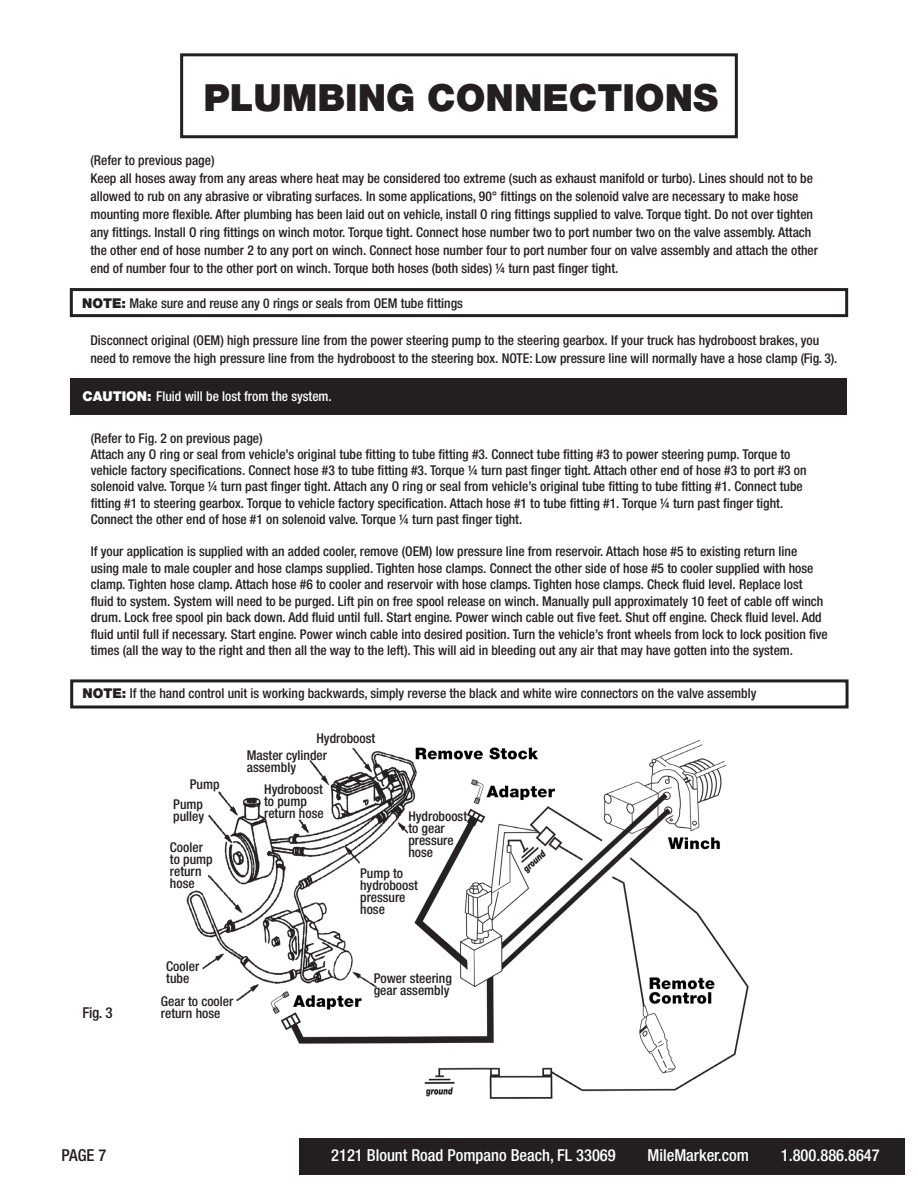
<style>
.page{position:relative;width:918px;height:1188px;background:#fff}
.page>*{position:absolute;margin:0;border:0;box-sizing:border-box;transform-origin:0 0}
.t1{font:900 37.5px "Helvetica Neue LT Std";color:#231f20}
.t2{font:500 condensed 16.5px "Helvetica Neue LT Std";color:#fff}
.t3{font:500 condensed 16.5px "Helvetica Neue LT Std";color:#231f20}
.t4{font:500 condensed 15px "Helvetica Neue LT Std";color:#231f20}
.t5{font:500 condensed 13.5px/18px "Helvetica Neue LT Std";color:#231f20}
.t6{font:500 condensed 13.5px "Helvetica Neue LT Std";color:#fff}
.s1{font-weight:900;font-stretch:normal}
</style>
<div class="page">
<div style="left:70px;top:288px;width:778px;height:29px;border:3px solid #231f20"></div>
<div style="left:70px;top:679px;width:779px;height:29px;border:3px solid #231f20"></div>
<div style="left:70px;top:379px;width:777px;height:36px;background:#231f20"></div>
<img style="left:186px;top:740px;width:563px;height:359px">
<div style="left:106px;top:1050px;width:312px;height:57px;background:#fff"></div>
<div style="left:299px;top:1138px;width:605px;height:36px;background:#231f20"></div>
<div style="left:180px;top:53px;width:558px;height:85px;border:3px solid #231f20"></div>
<p class="t1" style="left:204px;top:75px;width:516px">PLUMBING CONNECTIONS</p>
<p class="t5" style="left:90px;top:151px;width:126px">(Refer to previous page)</p>
<p class="t5" style="left:90px;top:169px;width:729px">Keep all hoses away from any areas where heat may be considered too extreme (such as exhaust manifold or turbo). Lines should not to be allowed to rub on any abrasive or vibrating surfaces. In some applications, 90° fittings on the solenoid valve are necessary to make hose mounting more flexible. After plumbing has been laid out on vehicle, install O ring fittings supplied to valve. Torque tight. Do not over tighten any fittings. Install O ring fittings on winch motor. Torque tight. Connect hose number two to port number two on the valve assembly. Attach the other end of hose number 2 to any port on winch. Connect hose number four to port number four on valve assembly and attach the other end of number four to the other port on winch. Torque both hoses (both sides) ¼ turn past finger tight.</p>
<p class="t5" style="left:82px;top:294px;width:382px"><span class="s1">NOTE:</span> Make sure and reuse any 0 rings or seals from OEM tube fittings</p>
<p class="t5" style="left:90px;top:331px;width:748px">Disconnect original (OEM) high pressure line from the power steering pump to the steering gearbox. If your truck has hydroboost brakes, you need to remove the high pressure line from the hydroboost to the steering box. NOTE: Low pressure line will normally have a hose clamp (Fig. 3).</p>
<p class="t6" style="left:82px;top:388px;width:251px"><span class="s1">CAUTION:</span> Fluid will be lost from the system.</p>
<p class="t5" style="left:91px;top:429px;width:173px">(Refer to Fig. 2 on previous page)</p>
<p class="t5" style="left:91px;top:445px;width:701px">Attach any O ring or seal from vehicle’s original tube fitting to tube fitting #3. Connect tube fitting #3 to power steering pump. Torque to</p>
<p class="t5" style="left:91px;top:461px;width:717px">vehicle factory specifications. Connect hose #3 to tube fitting #3. Torque ¼ turn past finger tight. Attach other end of hose #3 to port #3 on</p>
<p class="t5" style="left:91px;top:477px;width:713px">solenoid valve. Torque ¼ turn past finger tight. Attach any O ring or seal from vehicle’s original tube fitting to tube fitting #1. Connect tube</p>
<p class="t5" style="left:91px;top:494px;width:694px">fitting #1 to steering gearbox. Torque to vehicle factory specification. Attach hose #1 to tube fitting #1. Torque ¼ turn past finger tight.</p>
<p class="t5" style="left:91px;top:510px;width:433px">Connect the other end of hose #1 on solenoid valve. Torque ¼ turn past finger tight.</p>
<p class="t5" style="left:91px;top:543px;width:739px;line-height:16.5px">If your application is supplied with an added cooler, remove (OEM) low pressure line from reservoir. Attach hose #5 to existing return line using male to male coupler and hose clamps supplied. Tighten hose clamps. Connect the other side of hose #5 to cooler supplied with hose clamp. Tighten hose clamp. Attach hose #6 to cooler and reservoir with hose clamps. Tighten hose clamps. Check fluid level. Replace lost fluid to system. System will need to be purged. Lift pin on free spool release on winch. Manually pull approximately 10 feet of cable off winch drum. Lock free spool pin back down. Add fluid until full. Start engine. Power winch cable out five feet. Shut off engine. Check fluid level. Add fluid until full if necessary. Start engine. Power winch cable into desired position. Turn the vehicle’s front wheels from lock to lock position five times (all the way to the right and then all the way to the left). This will aid in bleeding out any air that may have gotten into the system.</p>
<p class="t5" style="left:82px;top:684px;width:676px"><span class="s1">NOTE:</span> If the hand control unit is working backwards, simply reverse the black and white wire connectors on the valve assembly</p>
<p class="t4" style="left:82px;top:1004px;width:32px">Fig. 3</p>
<p class="t5" style="left:190px;top:775px;width:31px">Pump</p>
<p class="t5" style="left:173px;top:795px;width:31px">Pump</p>
<p class="t5" style="left:173px;top:807px;width:32px">pulley</p>
<p class="t5" style="left:170px;top:838px;width:35px">Cooler</p>
<p class="t5" style="left:170px;top:850px;width:44px">to pump</p>
<p class="t5" style="left:170px;top:865px;width:33px;line-height:12px">return hose</p>
<p class="t5" style="left:316px;top:730px;width:60px">Hydroboost</p>
<p class="t5" style="left:264px;top:780px;width:60px">Hydroboost</p>
<p class="t5" style="left:264px;top:792px;width:44px">to pump</p>
<p class="t5" style="left:264px;top:804px;width:61px">return hose</p>
<p class="t5" style="left:247px;top:746px;width:82px">Master cylinder</p>
<p class="t5" style="left:247px;top:758px;width:51px">assembly</p>
<p class="t5" style="left:408px;top:807px;width:60px">Hydroboost</p>
<p class="t5" style="left:408px;top:819px;width:38px">to gear</p>
<p class="t5" style="left:408px;top:831px;width:47px">pressure</p>
<p class="t5" style="left:408px;top:843px;width:26px">hose</p>
<p class="t5" style="left:360px;top:864px;width:44px">Pump to</p>
<p class="t5" style="left:360px;top:876px;width:59px">hydroboost</p>
<p class="t5" style="left:360px;top:888px;width:47px">pressure</p>
<p class="t5" style="left:360px;top:900px;width:26px">hose</p>
<p class="t5" style="left:166px;top:957px;width:35px">Cooler</p>
<p class="t5" style="left:166px;top:969px;width:24px">tube</p>
<p class="t5" style="left:161px;top:992px;width:74px">Gear to cooler</p>
<p class="t5" style="left:161px;top:1004px;width:61px">return hose</p>
<p class="t5" style="left:374px;top:969px;width:80px">Power steering</p>
<p class="t5" style="left:374px;top:981px;width:77px">gear assembly</p>
<p class="t3" style="left:62px;top:1146px;width:46px">PAGE 7</p>
<p class="t2" style="left:331px;top:1146px;width:286px">2121 Blount Road Pompano Beach, FL 33069</p>
<p class="t2" style="left:648px;top:1146px;width:103px">MileMarker.com</p>
<p class="t2" style="left:781px;top:1146px;width:100px">1.800.886.8647</p>
</div>
